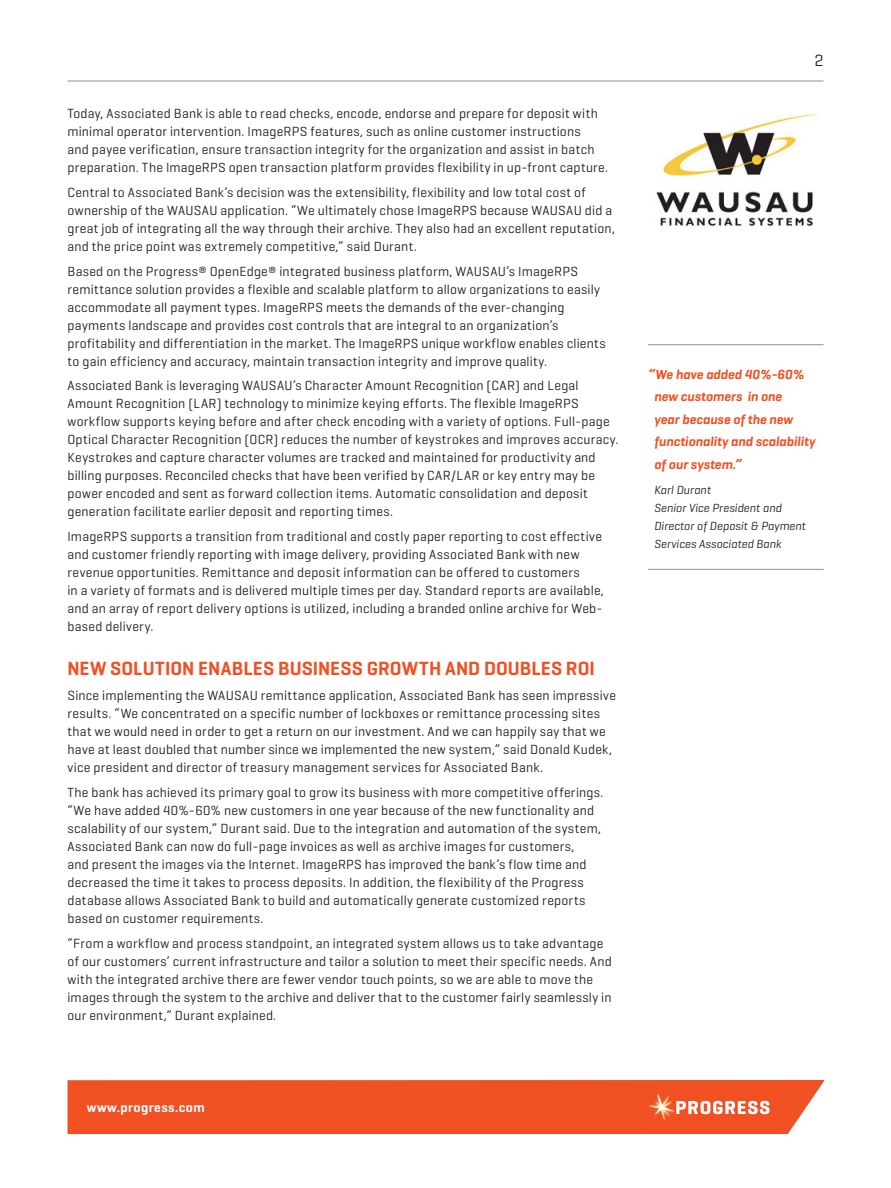
<style>
.page{position:relative;width:891px;height:1188px;background:#fff}
.page>*{position:absolute;margin:0;border:0;box-sizing:border-box;transform-origin:0 0}
.Sub_Head_-_A{font:600 19.5px "Geogrotesque";letter-spacing:.005em;color:#f05022}
.Pagination{font:16.5px "Geogrotesque";color:#231f20}
.Body_Text{font:13.5px/18px "Geogrotesque";letter-spacing:.02em;color:#231f20}
.Side_Bar_Hanging_Quo{font:italic 600 13.5px/22.5px "Geogrotesque";color:#f05022}
.t1{font:600 13.5px "Geogrotesque";letter-spacing:.03em;color:#fff}
.Side_Bar_Italic_Name{font:italic 12px/18px "Geogrotesque";color:#231f20}
</style>
<div class="page">
<div style="left:68px;top:1080px;width:757px;height:54px;background:#f05022"></div>
<hr style="left:68px;top:81px;width:756px;height:1px;background:#231f20">
<img style="left:656px;top:113px;width:164px;height:114px">
<hr style="left:648px;top:344px;width:176px;height:1px;background:#231f20">
<hr style="left:648px;top:569px;width:176px;height:1px;background:#231f20">
<p class="Body_Text" style="left:68px;top:104px;width:542px">Today, Associated Bank is able to read checks, encode, endorse and prepare for deposit with minimal operator intervention. ImageRPS features, such as online customer instructions<br>and payee verification, ensure transaction integrity for the organization and assist in batch preparation. The ImageRPS open transaction platform provides flexibility in up-front capture.</p>
<p class="Body_Text" style="left:68px;top:183px;width:549px">Central to Associated Bank’s decision was the extensibility, flexibility and low total cost of ownership of the WAUSAU application. “We ultimately chose ImageRPS because WAUSAU did a great job of integrating all the way through their archive. They also had an excellent reputation, and the price point was extremely competitive,” said Durant.</p>
<p class="Body_Text" style="left:68px;top:262px;width:540px">Based on the Progress® OpenEdge® integrated business platform, WAUSAU’s ImageRPS remittance solution provides a flexible and scalable platform to allow organizations to easily accommodate all payment types. ImageRPS meets the demands of the ever-changing payments landscape and provides cost controls that are integral to an organization’s profitability and differentiation in the market. The ImageRPS unique workflow enables clients to gain efficiency and accuracy, maintain transaction integrity and improve quality.</p>
<p class="Body_Text" style="left:68px;top:376px;width:552px">Associated Bank is leveraging WAUSAU’s Character Amount Recognition (CAR) and Legal Amount Recognition (LAR) technology to minimize keying efforts. The flexible ImageRPS workflow supports keying before and after check encoding with a variety of options. Full-page Optical Character Recognition (OCR) reduces the number of keystrokes and improves accuracy.<br>Keystrokes and capture character volumes are tracked and maintained for productivity and billing purposes. Reconciled checks that have been verified by CAR/LAR or key entry may be power encoded and sent as forward collection items. Automatic consolidation and deposit generation facilitate earlier deposit and reporting times.</p>
<p class="Body_Text" style="left:68px;top:527px;width:538px">ImageRPS supports a transition from traditional and costly paper reporting to cost effective and customer friendly reporting with image delivery, providing Associated Bank with new revenue opportunities. Remittance and deposit information can be offered to customers<br>in a variety of formats and is delivered multiple times per day. Standard reports are available, and an array of report delivery options is utilized, including a branded online archive for Web&shy;based delivery.</p>
<p class="Sub_Head_-_A" style="left:68px;top:657px;width:529px">NEW SOLUTION ENABLES BUSINESS GROWTH AND DOUBLES ROI</p>
<p class="Body_Text" style="left:68px;top:686px;width:550px">Since implementing the WAUSAU remittance application, Associated Bank has seen impressive results. “We concentrated on a specific number of lockboxes or remittance processing sites that we would need in order to get a return on our investment. And we can happily say that we have at least doubled that number since we implemented the new system,” said Donald Kudek, vice president and director of treasury management services for Associated Bank.</p>
<p class="Body_Text" style="left:68px;top:783px;width:537px">The bank has achieved its primary goal to grow its business with more competitive offerings. “We have added 40%-60% new customers in one year because of the new functionality and scalability of our system,” Durant said. Due to the integration and automation of the system, Associated Bank can now do full-page invoices as well as archive images for customers,<br>and present the images via the Internet. ImageRPS has improved the bank’s flow time and decreased the time it takes to process deposits. In addition, the flexibility of the Progress database allows Associated Bank to build and automatically generate customized reports based on customer requirements.</p>
<p class="Body_Text" style="left:68px;top:934px;width:546px">“From a workflow and process standpoint, an integrated system allows us to take advantage of our customers’ current infrastructure and tailor a solution to meet their specific needs. And with the integrated archive there are fewer vendor touch points, so we are able to move the images through the system to the archive and deliver that to the customer fairly seamlessly in our environment,” Durant explained.</p>
<p class="Pagination" style="left:815px;top:50px;width:10px">2</p>
<p class="Side_Bar_Hanging_Quo" style="left:654px;top:363px;width:163px;text-indent:-6px">“We have added 40%-60% new customers in one<br>year because of the new functionality and scalability of our system.”</p>
<p class="Side_Bar_Italic_Name" style="left:654px;top:480px;width:153px">Karl Durant<br>Senior Vice President and<br>Director of Deposit &amp; Payment<br>Services Associated Bank</p>
<p class="t1" style="left:87px;top:1099px;width:119px">www.progress.com</p>
</div>
